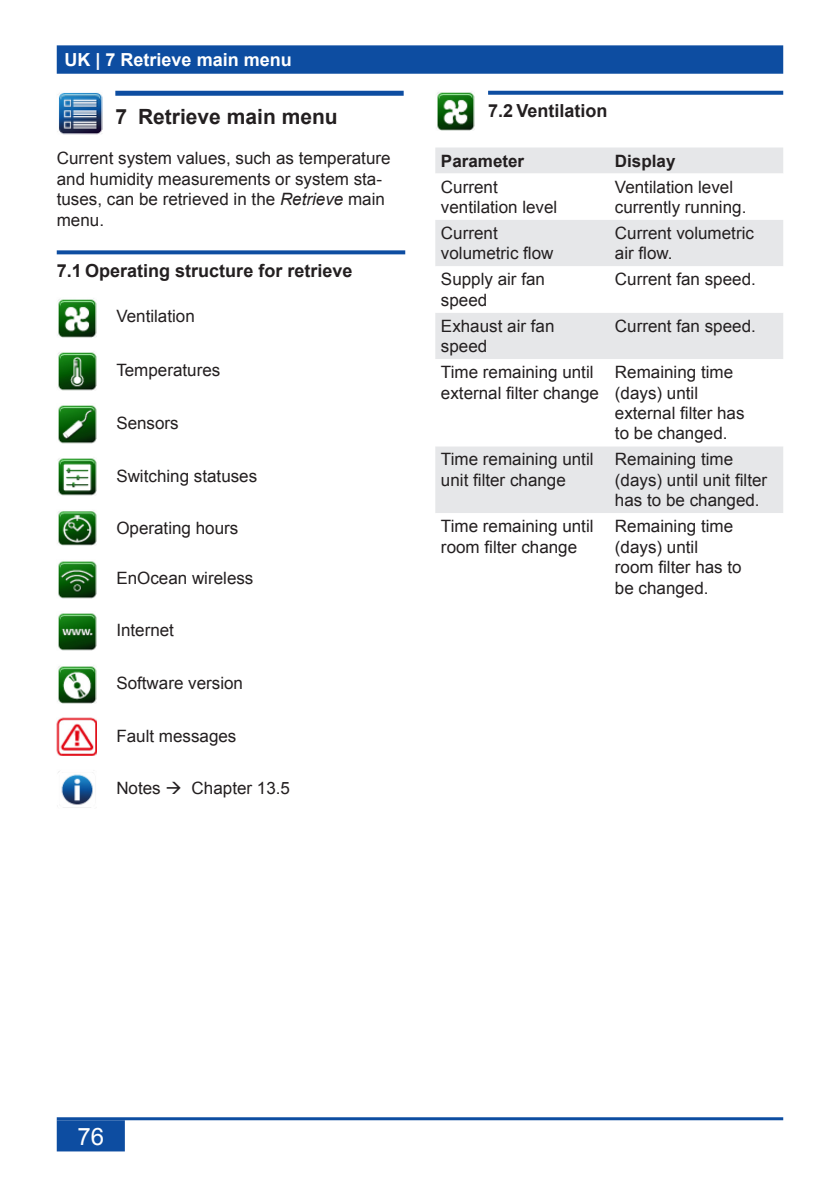
<style>
.page{position:relative;width:840px;height:1191px;background:#fff}
.page>*{position:absolute;margin:0;border:0;box-sizing:border-box;transform-origin:0 0}
.t1{font:24px "Arial";color:#fff}
.Überschrift_01_Icon{font:700 21px "Arial";color:#231f20}
.Überschrift_02{font:700 18px "Arial";color:#231f20}
.t2{font:700 18px "Arial";color:#fff}
.Überschrift_02_Icon{font:700 18px "Arial";color:#231f20}
.Tabelleninhalt_8_5pt{font:17px/20.4px "Arial";color:#231f20}
.Grundtext{font:17px/20.4px "Arial";color:#231f20}
.Tabellenkopf_8_5pt{font:700 17px "Arial";color:#231f20}
.s1{font-style:italic}
</style>
<div class="page">
<div style="left:58px;top:46px;width:723px;height:27px;background:#0d4da1"></div>
<div style="left:57px;top:45px;width:725px;height:29px;border:2px solid #0d4da1"></div>
<div style="left:58px;top:1121px;width:66px;height:29px;background:#0d4da1"></div>
<div style="left:57px;top:1120px;width:68px;height:31px;border:2px solid #0d4da1"></div>
<hr style="left:57px;top:1117px;width:725px;height:3px;background:#0d4da1">
<svg style="left:57px;top:250px;width:348px;height:4px"></svg>
<img style="left:57px;top:92px;width:45px;height:43px">
<div style="left:115px;top:91px;width:288px;height:5px;background:#0d4da1"></div>
<img style="left:57px;top:298px;width:39px;height:39px">
<img style="left:57px;top:352px;width:39px;height:38px">
<img style="left:58px;top:405px;width:38px;height:38px">
<img style="left:58px;top:458px;width:38px;height:38px">
<img style="left:57px;top:511px;width:39px;height:35px">
<img style="left:58px;top:561px;width:38px;height:37px">
<img style="left:58px;top:613px;width:38px;height:37px">
<img style="left:57px;top:665px;width:39px;height:38px">
<img style="left:57px;top:717px;width:39px;height:38px">
<img style="left:58px;top:771px;width:35px;height:37px">
<img style="left:436px;top:92px;width:38px;height:38px">
<svg style="left:488px;top:91px;width:294px;height:4px"></svg>
<div style="left:435px;top:147px;width:347px;height:26px;background:#e6e7e9"></div>
<div style="left:435px;top:220px;width:347px;height:46px;background:#e6e7e9"></div>
<svg style="left:435px;top:313px;width:347px;height:200px;fill:#e6e7e9"></svg>
<p class="t2" style="left:64px;top:48px;width:229px">UK | 7 Retrieve main menu</p>
<p class="Überschrift_01_Icon" style="left:115px;top:103px;width:224px">7 Retrieve main menu</p>
<p class="Grundtext" style="left:57px;top:148px;width:335px">Current system values, such as temperature and humidity measurements or system sta&shy;tuses, can be retrieved in the <span class="s1">Retrieve</span> main menu.</p>
<p class="Überschrift_02" style="left:57px;top:259px;width:297px">7.1 Operating structure for retrieve</p>
<p class="Grundtext" style="left:116px;top:306px;width:80px">Ventilation</p>
<p class="Grundtext" style="left:116px;top:359px;width:105px">Temperatures</p>
<p class="Grundtext" style="left:116px;top:412px;width:64px">Sensors</p>
<p class="Grundtext" style="left:116px;top:466px;width:142px">Switching statuses</p>
<p class="Grundtext" style="left:116px;top:518px;width:123px">Operating hours</p>
<p class="Grundtext" style="left:116px;top:568px;width:138px">EnOcean wireless</p>
<p class="Grundtext" style="left:116px;top:620px;width:59px">Internet</p>
<p class="Grundtext" style="left:116px;top:673px;width:128px">Software version</p>
<p class="Grundtext" style="left:116px;top:726px;width:121px">Fault messages</p>
<p class="Grundtext" style="left:116px;top:778px;width:175px">Notes → Chapter 13.5</p>
<p class="Überschrift_02_Icon" style="left:488px;top:99px;width:121px">7.2 Ventilation</p>
<p class="Tabellenkopf_8_5pt" style="left:441px;top:149px;width:85px">Parameter</p>
<p class="Tabellenkopf_8_5pt" style="left:614px;top:149px;width:62px">Display</p>
<p class="Tabelleninhalt_8_5pt" style="left:441px;top:177px;width:118px">Current ventilation level</p>
<p class="Tabelleninhalt_8_5pt" style="left:614px;top:177px;width:133px">Ventilation level currently running.</p>
<p class="Tabelleninhalt_8_5pt" style="left:441px;top:223px;width:114px">Current volumetric flow</p>
<p class="Tabelleninhalt_8_5pt" style="left:614px;top:223px;width:140px">Current volumetric air flow.</p>
<p class="Tabelleninhalt_8_5pt" style="left:441px;top:269px;width:105px">Supply air fan speed</p>
<p class="Tabelleninhalt_8_5pt" style="left:614px;top:269px;width:142px">Current fan speed.</p>
<p class="Tabelleninhalt_8_5pt" style="left:441px;top:316px;width:115px">Exhaust air fan speed</p>
<p class="Tabelleninhalt_8_5pt" style="left:614px;top:316px;width:142px">Current fan speed.</p>
<p class="Tabelleninhalt_8_5pt" style="left:441px;top:362px;width:159px">Time remaining until external filter change</p>
<p class="Tabelleninhalt_8_5pt" style="left:614px;top:362px;width:131px">Remaining time (days) until external filter has to be changed.</p>
<p class="Tabelleninhalt_8_5pt" style="left:441px;top:449px;width:154px">Time remaining until unit filter change</p>
<p class="Tabelleninhalt_8_5pt" style="left:614px;top:449px;width:154px">Remaining time (days) until unit filter has to be changed.</p>
<p class="Tabelleninhalt_8_5pt" style="left:441px;top:516px;width:154px">Time remaining until room filter change</p>
<p class="Tabelleninhalt_8_5pt" style="left:614px;top:516px;width:128px">Remaining time (days) until<br>room filter has to be changed.</p>
<h1 class="t1" style="left:77px;top:1120px;width:28px">76</h1>
</div>
